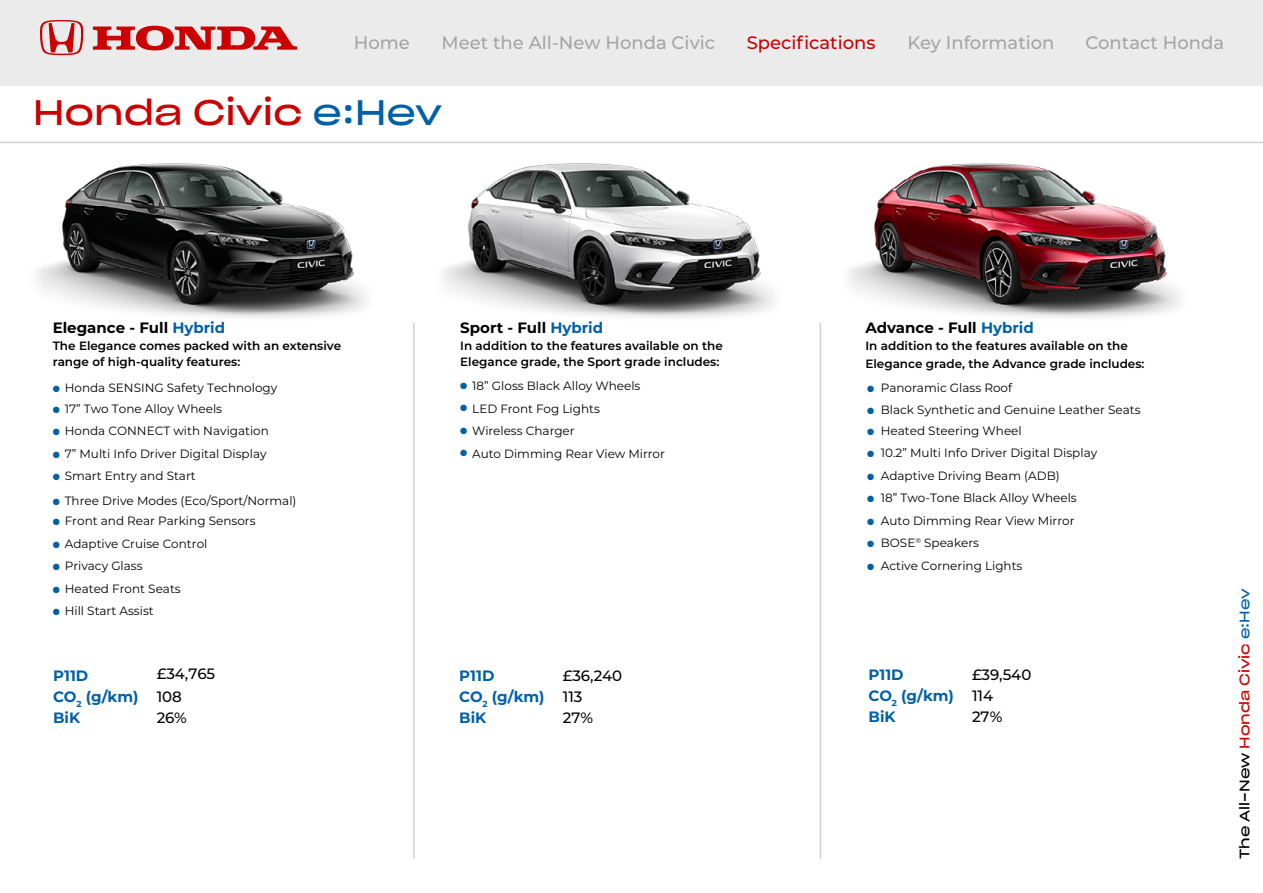
<style>
.page{position:relative;width:1263px;height:893px;background:#fff}
.page>*{position:absolute;margin:0;border:0;box-sizing:border-box;transform-origin:0 0}
.t1{font:34.5px "Sharp Grotesk Book 25";color:#c00}
.t2{font:500 18px "Montserrat";color:#a5a5a5}
.t3{font:500 18px "Montserrat";color:#c00}
.t4{font:700 15px/21px "Montserrat";color:#0060a7}
.t5{font:700 15px "Montserrat";color:#000}
.t6{font:500 15px/23px "Montserrat";color:#000}
.t7{font:13.5px "Sharp Grotesk Book 25";color:#000}
.t8{font:12px "Montserrat";color:#000}
.t9{font:600 12px/16.5px "Montserrat";color:#000}
.s1{color:#0060a7}
.s2{font-weight:700;color:#0060a7}
.s3{font-weight:500;color:#000}
.s4{color:#c00}
</style>
<div class="page">
<div style="left:0;top:0;width:1263px;height:85px;background:#ebebec"></div>
<svg style="left:93px;top:26px;width:204px;height:24px"></svg>
<svg style="left:40px;top:20px;width:43px;height:35px"></svg>
<img style="left:37px;top:163px;width:330px;height:155px">
<img style="left:443px;top:163px;width:331px;height:155px">
<img style="left:849px;top:163px;width:331px;height:155px">
<hr style="left:0;top:142px;width:1263px;height:1px;background:#d1d3d4">
<hr style="left:413px;top:323px;width:2px;height:536px;background:#d1d3d4">
<hr style="left:820px;top:323px;width:1px;height:536px;background:#d1d3d4">
<h2 class="t2" style="left:354px;top:30px;width:58px">Home</h2>
<h2 class="t2" style="left:442px;top:30px;width:275px">Meet the All-New Honda Civic</h2>
<h2 class="t3" style="left:747px;top:30px;width:130px">Specifications</h2>
<h2 class="t2" style="left:907px;top:30px;width:148px">Key Information</h2>
<h2 class="t2" style="left:1085px;top:30px;width:140px">Contact Honda</h2>
<h1 class="t1" style="left:33px;top:83px;width:411px">Honda Civic <span class="s1">e:Hev</span></h1>
<p class="t5" style="left:53px;top:317px;width:174px">Elegance - Full <span class="s1">Hybrid</span></p>
<p class="t9" style="left:53px;top:337px;width:290px">The Elegance comes packed with an extensive range of high-quality features:</p>
<p class="t8" style="left:53px;top:380px;width:226px"><span class="s1">●</span> Honda SENSING Safety Technology</p>
<p class="t8" style="left:53px;top:400px;width:171px"><span class="s1">●</span> 17” Two Tone Alloy Wheels</p>
<p class="t8" style="left:53px;top:423px;width:218px"><span class="s1">●</span> Honda CONNECT with Navigation</p>
<p class="t8" style="left:53px;top:445px;width:215px"><span class="s1">●</span> 7” Multi Info Driver Digital Display</p>
<p class="t8" style="left:53px;top:468px;width:145px"><span class="s1">●</span> Smart Entry and Start</p>
<p class="t8" style="left:53px;top:492px;width:245px"><span class="s1">●</span> Three Drive Modes (Eco/Sport/Normal)</p>
<p class="t8" style="left:53px;top:513px;width:204px"><span class="s1">●</span> Front and Rear Parking Sensors</p>
<p class="t8" style="left:53px;top:535px;width:156px"><span class="s1">●</span> Adaptive Cruise Control</p>
<p class="t8" style="left:53px;top:558px;width:91px"><span class="s1">●</span> Privacy Glass</p>
<p class="t8" style="left:53px;top:580px;width:130px"><span class="s1">●</span> Heated Front Seats</p>
<p class="t8" style="left:53px;top:603px;width:103px"><span class="s1">●</span> Hill Start Assist</p>
<p class="t6" style="left:53px;top:661px;width:164px;text-indent:103px">£34,765<br><span class="s2">CO</span><sub>2</sub> <span class="s2">(g/km)</span> 108</p>
<p class="t4" style="left:53px;top:706px;width:29px">BiK</p>
<p class="t6" style="left:157px;top:705px;width:32px">26%</p>
<p class="t4" style="left:53px;top:664px;width:37px">P11D</p>
<p class="t5" style="left:460px;top:317px;width:144px">Sport - Full <span class="s1">Hybrid</span></p>
<p class="t9" style="left:460px;top:337px;width:264px">In addition to the features available on the<br>Elegance grade, the Sport grade includes:</p>
<p class="t8" style="left:460px;top:378px;width:182px"><span class="s1">●</span> 18” Gloss Black Alloy Wheels</p>
<p class="t8" style="left:460px;top:400px;width:141px"><span class="s1">●</span> LED Front Fog Lights</p>
<p class="t8" style="left:460px;top:423px;width:116px"><span class="s1">●</span> Wireless Charger</p>
<p class="t8" style="left:460px;top:445px;width:206px"><span class="s1">●</span> Auto Dimming Rear View Mirror</p>
<p class="t4" style="left:459px;top:664px;width:164px;text-indent:104px"><span class="s3">£36,240<br></span>CO<sub>2</sub> (g/km) <span class="s3">113<br></span>BiK</p>
<p class="t4" style="left:459px;top:664px;width:37px">P11D</p>
<p class="t6" style="left:563px;top:706px;width:32px">27%</p>
<p class="t5" style="left:865px;top:317px;width:170px">Advance - Full <span class="s1">Hybrid</span></p>
<p class="t9" style="left:865px;top:336px;width:281px;line-height:18px">In addition to the features available on the<br>Elegance grade, the Advance grade includes:</p>
<p class="t8" style="left:867px;top:379px;width:146px"><span class="s1">●</span> Panoramic Glass Roof</p>
<p class="t8" style="left:867px;top:402px;width:275px"><span class="s1">●</span> Black Synthetic and Genuine Leather Seats</p>
<p class="t8" style="left:867px;top:422px;width:156px"><span class="s1">●</span> Heated Steering Wheel</p>
<p class="t8" style="left:867px;top:445px;width:231px"><span class="s1">●</span> 10.2” Multi Info Driver Digital Display</p>
<p class="t8" style="left:867px;top:467px;width:194px"><span class="s1">●</span> Adaptive Driving Beam (ADB)</p>
<p class="t8" style="left:867px;top:490px;width:211px"><span class="s1">●</span> 18” Two-Tone Black Alloy Wheels</p>
<p class="t8" style="left:867px;top:512px;width:209px"><span class="s1">●</span> Auto Dimming Rear View Mirror</p>
<p class="t8" style="left:867px;top:535px;width:113px"><span class="s1">●</span> BOSE<sup>®</sup> Speakers</p>
<p class="t8" style="left:867px;top:557px;width:157px"><span class="s1">●</span> Active Cornering Lights</p>
<p class="t4" style="left:868px;top:664px;width:164px;text-indent:104px"><span class="s3">£39,540<br></span>CO<sub>2</sub> (g/km) <span class="s3">114<br></span>BiK</p>
<p class="t4" style="left:868px;top:664px;width:37px">P11D</p>
<p class="t6" style="left:972px;top:705px;width:32px">27%</p>
<p class="t7" style="left:1233px;top:859px;width:272px;rotate:-90deg">The All-New <span class="s4">Honda Civic</span> <span class="s1">e:Hev</span></p>
</div>
